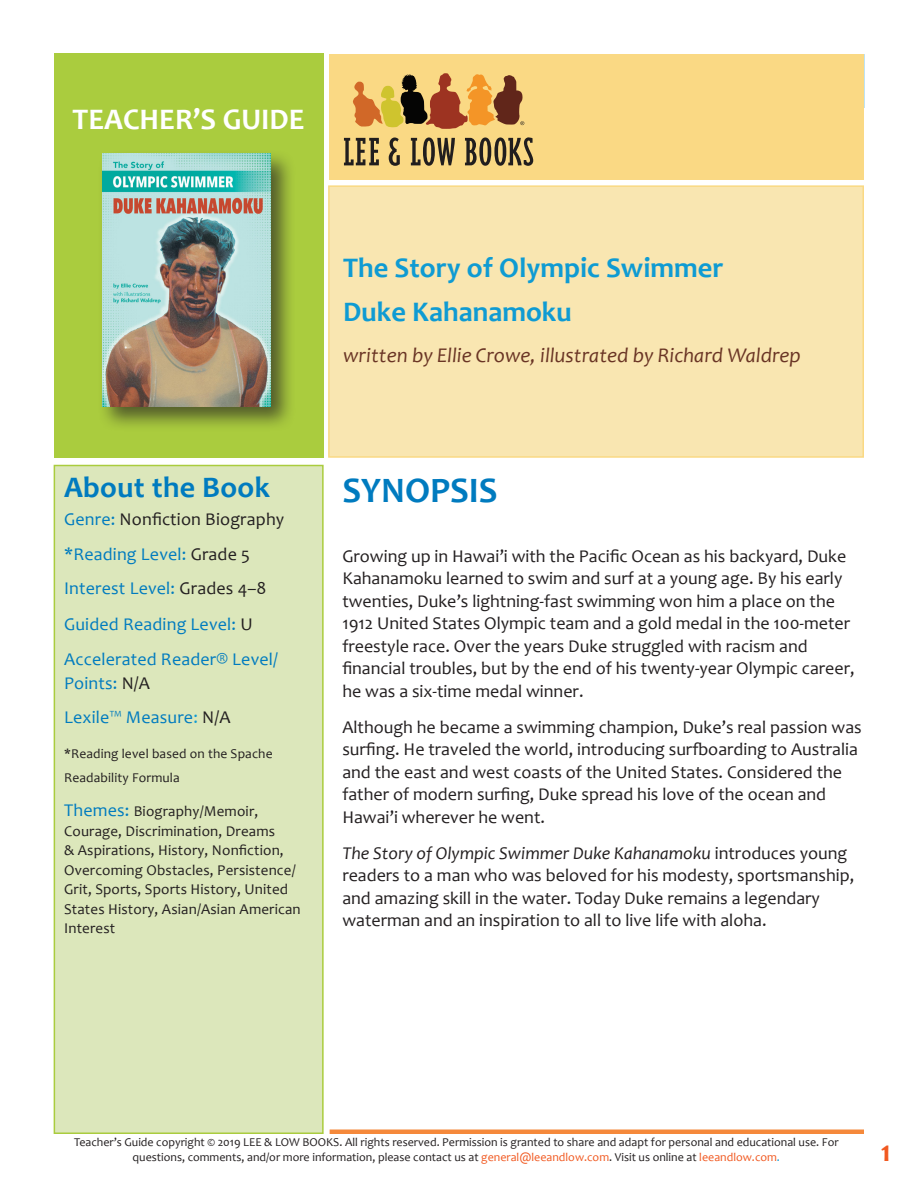
<style>
.page{position:relative;width:918px;height:1188px;background:#fff}
.page>*{position:absolute;margin:0;border:0;box-sizing:border-box;transform-origin:0 0}
.Blue_Single_Column_H{font:700 36px "Candara";color:#007bbf}
.t1{font:700 30px "Candara";color:#fff}
.blue_running_heads{font:700 30px "Candara";letter-spacing:.01em;color:#007bbf}
.t2{font:700 30px "Candara";color:#f15921}
.t3{font:700 28.5px "Candara";color:#0f9bd3}
.t4{font:italic 21px "Candara";color:#6a3525}
.text{font:18px/22.5px "Candara";color:#231f20}
.t5{font:18px/24px "Candara";letter-spacing:.01em;color:#007bbf}
.t6{font:15px/19.5px "Candara";letter-spacing:.01em;color:#231f20}
.t7{font:13.5px/24px "Candara";letter-spacing:.01em;color:#231f20}
.t8{font:12px/14.4px "Candara";color:#231f20;text-align:center}
.s1{color:#007bbf}
.s2{color:#231f20}
.s3{color:#0f9bd3}
.s4{font-size:18px;color:#007bbf}
.s5{font-style:italic}
.s6{color:#f15921}
</style>
<div class="page">
<hr style="left:330px;top:1130px;width:534px;height:4px;background:#f5893b">
<div style="left:330px;top:54px;width:534px;height:126px;background:#fad984"></div>
<svg style="left:344px;top:137px;width:189px;height:29px"></svg>
<svg style="left:353px;top:73px;width:172px;height:56px"></svg>
<div style="left:54px;top:53px;width:270px;height:405px;background:#aacc3e"></div>
<div style="left:54px;top:466px;width:269px;height:667px;background:#dce7bb"></div>
<div style="left:54px;top:465px;width:270px;height:669px;border:2px solid #aacc3e"></div>
<div style="left:329px;top:186px;width:534px;height:271px;background:#f9e6b1"></div>
<div style="left:328px;top:185px;width:536px;height:273px;border:2px solid #fad984"></div>
<div style="left:97px;top:149px;width:200px;height:283px;background:#231f20;opacity:.65"></div>
<img style="left:102px;top:154px;width:169px;height:253px">
<p class="t1" style="left:73px;top:100px;width:234px">TEACHER’S GUIDE</p>
<p class="t3" style="left:343px;top:249px;width:382px">The Story of Olympic Swimmer</p>
<p class="t3" style="left:343px;top:294px;width:230px">Duke Kahanamoku</p>
<p class="t4" style="left:343px;top:342px;width:459px">written by Ellie Crowe, illustrated by Richard Waldrep</p>
<p class="blue_running_heads" style="left:64px;top:468px;width:207px">About the Book</p>
<p class="text" style="left:64px;top:508px;width:222px"><span class="s1">Genre:</span> Nonfiction Biography</p>
<p class="t5" style="left:64px;top:542px;width:187px">*Reading Level: <span class="s2">Grade 5</span></p>
<p class="t5" style="left:64px;top:576px;width:204px">Interest Level: <span class="s2">Grades 4–8</span></p>
<p class="t5" style="left:64px;top:612px;width:190px">Guided Reading Level: <span class="s2">U</span></p>
<p class="t5" style="left:64px;top:647px;width:215px">Accelerated Reader® Level/<br>Points: <span class="s2">N/A</span></p>
<p class="t5" style="left:64px;top:705px;width:168px">Lexile™ Measure<span class="s3">:</span> <span class="s2">N/A</span></p>
<p class="t7" style="left:64px;top:741px;width:210px">*Reading level based on the Spache<br>Readability Formula</p>
<p class="t6" style="left:64px;top:802px;width:238px"><span class="s4">Themes:</span> Biography/Memoir,<br>Courage, Discrimination, Dreams<br>&amp; Aspirations, History, Nonfiction,<br>Overcoming Obstacles, Persistence/<br>Grit, Sports, Sports History, United<br>States History, Asian/Asian American<br>Interest</p>
<p class="Blue_Single_Column_H" style="left:342px;top:467px;width:157px">SYNOPSIS</p>
<p class="text" style="left:342px;top:544px;width:514px">Growing up in Hawai’i with the Pacific Ocean as his backyard, Duke Kahanamoku learned to swim and surf at a young age. By his early twenties, Duke’s lightning-fast swimming won him a place on the 1912 United States Olympic team and a gold medal in the 100-meter freestyle race. Over the years Duke struggled with racism and financial troubles, but by the end of his twenty-year Olympic career, he was a six-time medal winner.</p>
<p class="text" style="left:342px;top:715px;width:521px">Although he became a swimming champion, Duke’s real passion was surfing. He traveled the world, introducing surfboarding to Australia and the east and west coasts of the United States. Considered the father of modern surfing, Duke spread his love of the ocean and Hawai’i wherever he went.</p>
<p class="text" style="left:342px;top:841px;width:513px"><span class="s5">The Story of Olympic Swimmer Duke Kahanamoku</span> introduces young readers to a man who was beloved for his modesty, sportsmanship, and amazing skill in the water. Today Duke remains a legendary waterman and an inspiration to all to live life with aloha.</p>
<p class="t8" style="left:74px;top:1135px;width:766px">Teacher’s Guide copyright © 2019 LEE &amp; LOW BOOKS. All rights reserved. Permission is granted to share and adapt for personal and educational use. For questions, comments, and/or more information, please contact us at <span class="s6">general@leeandlow.com</span>. Visit us online at <span class="s6">leeandlow.com</span><span class="s3">.</span></p>
<p class="t2" style="left:881px;top:1133px;width:12px">1</p>
</div>
